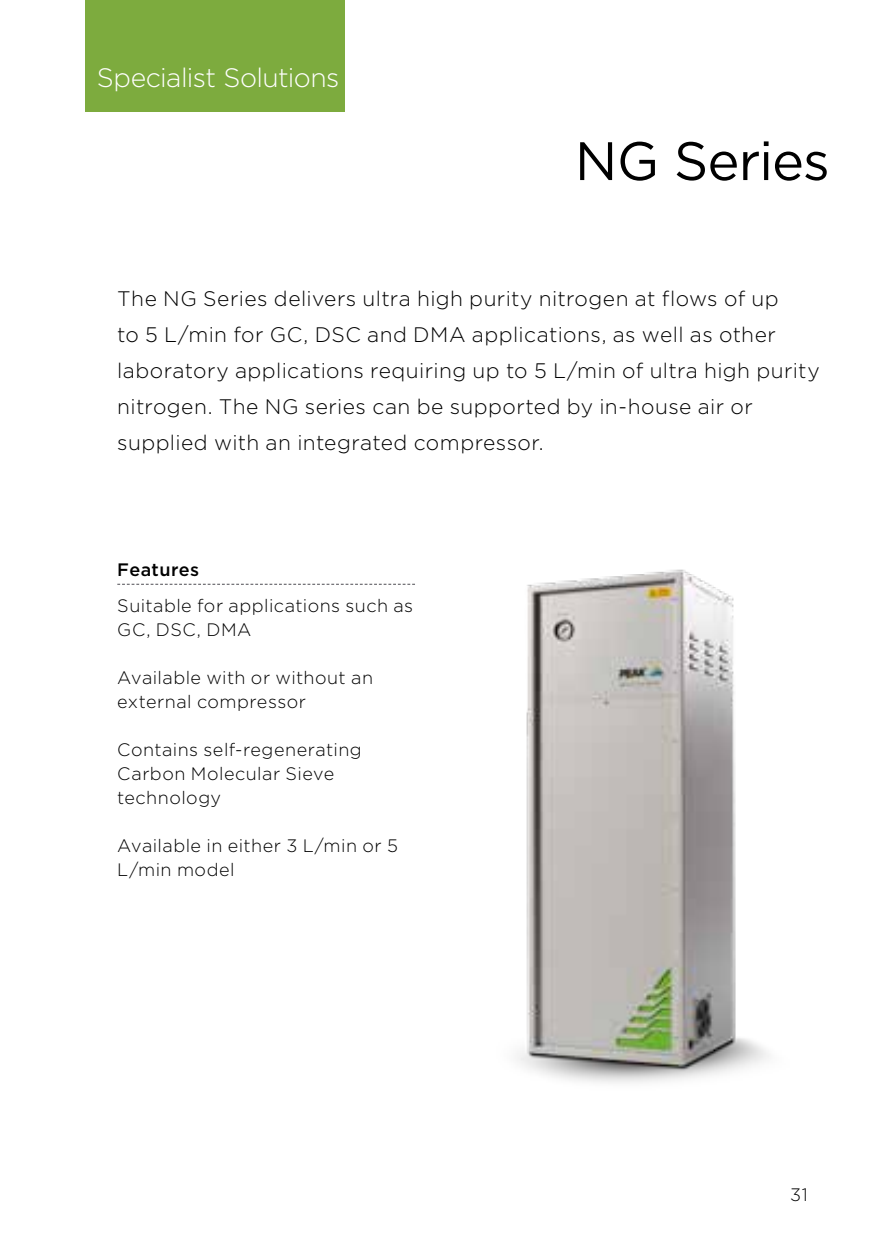
<style>
.page{position:relative;width:893px;height:1259px;background:#fff}
.page>*{position:absolute;margin:0;border:0;box-sizing:border-box;transform-origin:0 0}
.t1{font:54px "Gotham";letter-spacing:-.02em;color:#000}
.t2{font:300 26.7px "Gotham";letter-spacing:-.02em;color:#fff}
.t3{font:300 21px/36px "Gotham";letter-spacing:.02em;color:#000}
.t4{font:300 18px/24px "Gotham";letter-spacing:.025em;color:#000}
.t5{font:500 18px "Gotham";letter-spacing:.02em;color:#000}
</style>
<div class="page">
<svg style="left:117px;top:584px;width:298px;height:1px"></svg>
<img style="left:517px;top:569px;width:252px;height:514px">
<div style="left:85px;top:0;width:260px;height:111px;background:#7dab3e"></div>
<p class="t2" style="left:97px;top:63px;width:244px">Specialist Solutions</p>
<h1 class="t1" style="left:575px;top:126px;width:257px">NG Series</h1>
<p class="t3" style="left:117px;top:280px;width:704px">The NG Series delivers ultra high purity nitrogen at flows of up<br>to 5 L/min for GC, DSC and DMA applications, as well as other laboratory applications requiring up to 5 L/min of ultra high purity nitrogen. The NG series can be supported by in-house air or supplied with an integrated compressor.</p>
<p class="t5" style="left:117px;top:558px;width:83px">Features</p>
<p class="t4" style="left:117px;top:593px;width:297px">Suitable for applications such as<br>GC, DSC, DMA</p>
<p class="t4" style="left:117px;top:665px;width:257px">Available with or without an external compressor</p>
<p class="t4" style="left:117px;top:737px;width:246px">Contains self-regenerating<br>Carbon Molecular Sieve technology</p>
<p class="t4" style="left:117px;top:833px;width:282px">Available in either 3 L/min or 5<br>L/min model</p>
<p class="t4" style="left:790px;top:1182px;width:19px">31</p>
</div>
